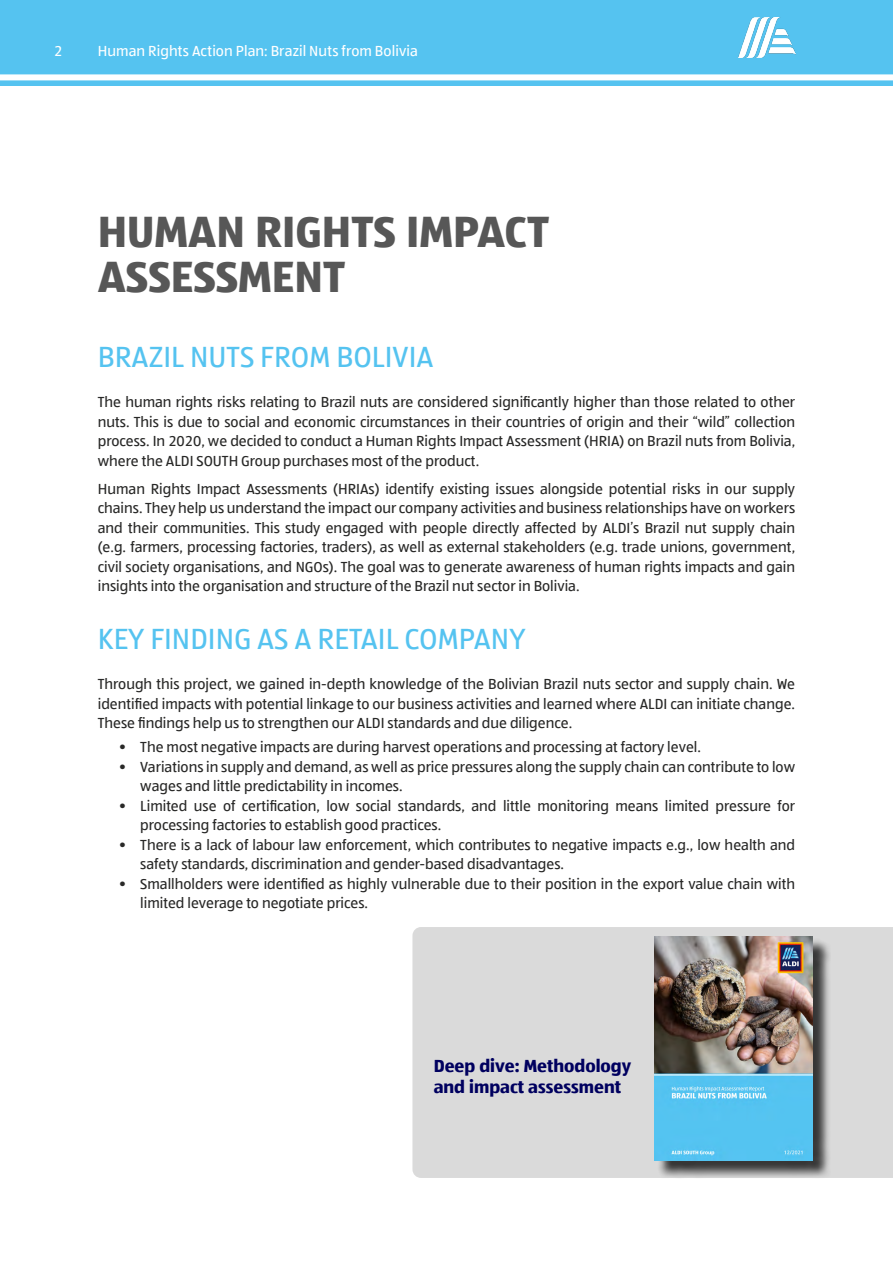
<style>
.page{position:relative;width:893px;height:1263px;background:#fff}
.page>*{position:absolute;margin:0;border:0;box-sizing:border-box;transform-origin:0 0}
.t1{font:700 45px/45px "ALDISUED Office";color:#575757}
.t2{font:30px "ALDISUED Office";color:#55c3f0}
.t3{font:700 18px/21px "ALDISUED Office";color:#00005f}
.t4{font:15px/19.5px "ALDISUED Office";color:#282827}
.t5{font:15px "ALDISUED Office";letter-spacing:.005em;color:#fff}
</style>
<div class="page">
<div style="left:0;top:0;width:893px;height:85px;background:#55c3f0"></div>
<div style="left:0;top:74px;width:893px;height:6px;background:#fff"></div>
<img style="left:738px;top:18px;width:57px;height:40px">
<div style="left:412px;top:927px;width:481px;height:251px;background:#dadada"></div>
<div style="left:656px;top:938px;width:175px;height:241px;background:#000;opacity:.75"></div>
<img style="left:654px;top:936px;width:158px;height:224px">
<p class="t5" style="left:54px;top:41px;width:10px">2</p>
<p class="t5" style="left:98px;top:41px;width:322px">Human Rights Action Plan: Brazil Nuts from Bolivia</p>
<h1 class="t1" style="left:98px;top:208px;width:453px">HUMAN RIGHTS IMPACT<br>ASSESSMENT</h1>
<h2 class="t2" style="left:98px;top:337px;width:337px">BRAZIL NUTS FROM BOLIVIA</h2>
<p class="t4" style="left:98px;top:392px;width:699px;text-align:justify">The human rights risks relating to Brazil nuts are considered significantly higher than those related to other nuts. This is due to social and economic circumstances in their countries of origin and their “wild” collection process. In 2020, we decided to conduct a Human Rights Impact Assessment (HRIA) on Brazil nuts from Bolivia, where the ALDI SOUTH Group purchases most of the product.</p>
<p class="t4" style="left:98px;top:479px;width:699px;text-align:justify">Human Rights Impact Assessments (HRIAs) identify existing issues alongside potential risks in our supply chains. They help us understand the impact our company activities and business relationships have on workers and their communities. This study engaged with people directly affected by ALDI’s Brazil nut supply chain (e.g. farmers, processing factories, traders), as well as external stakeholders (e.g. trade unions, government, civil society organisations, and NGOs). The goal was to generate awareness of human rights impacts and gain insights into the organisation and structure of the Brazil nut sector in Bolivia.</p>
<h2 class="t2" style="left:98px;top:619px;width:429px">KEY FINDING AS A RETAIL COMPANY</h2>
<p class="t4" style="left:98px;top:674px;width:699px;text-align:justify">Through this project, we gained in-depth knowledge of the Bolivian Brazil nuts sector and supply chain. We identified impacts with potential linkage to our business activities and learned where ALDI can initiate change.<br>These findings help us to strengthen our ALDI standards and due diligence.</p>
<p class="t4" style="left:119px;top:737px;width:583px">• The most negative impacts are during harvest operations and processing at factory level.</p>
<p class="t4" style="left:140px;top:756px;width:656px;text-indent:-21px">• Variations in supply and demand, as well as price pressures along the supply chain can contribute to low wages and little predictability in incomes.</p>
<p class="t4" style="left:140px;top:795px;width:656px;text-indent:-21px">• Limited use of certification, low social standards, and little monitoring means limited pressure for processing factories to establish good practices.</p>
<p class="t4" style="left:140px;top:834px;width:656px;text-indent:-21px">• There is a lack of labour law enforcement, which contributes to negative impacts e.g., low health and safety standards, discrimination and gender-based disadvantages.</p>
<p class="t4" style="left:140px;top:873px;width:656px;text-indent:-21px">• Smallholders were identified as highly vulnerable due to their position in the export value chain with limited leverage to negotiate prices.</p>
<p class="t3" style="left:434px;top:1055px;width:199px">Deep dive: Methodology and impact assessment</p>
</div>
